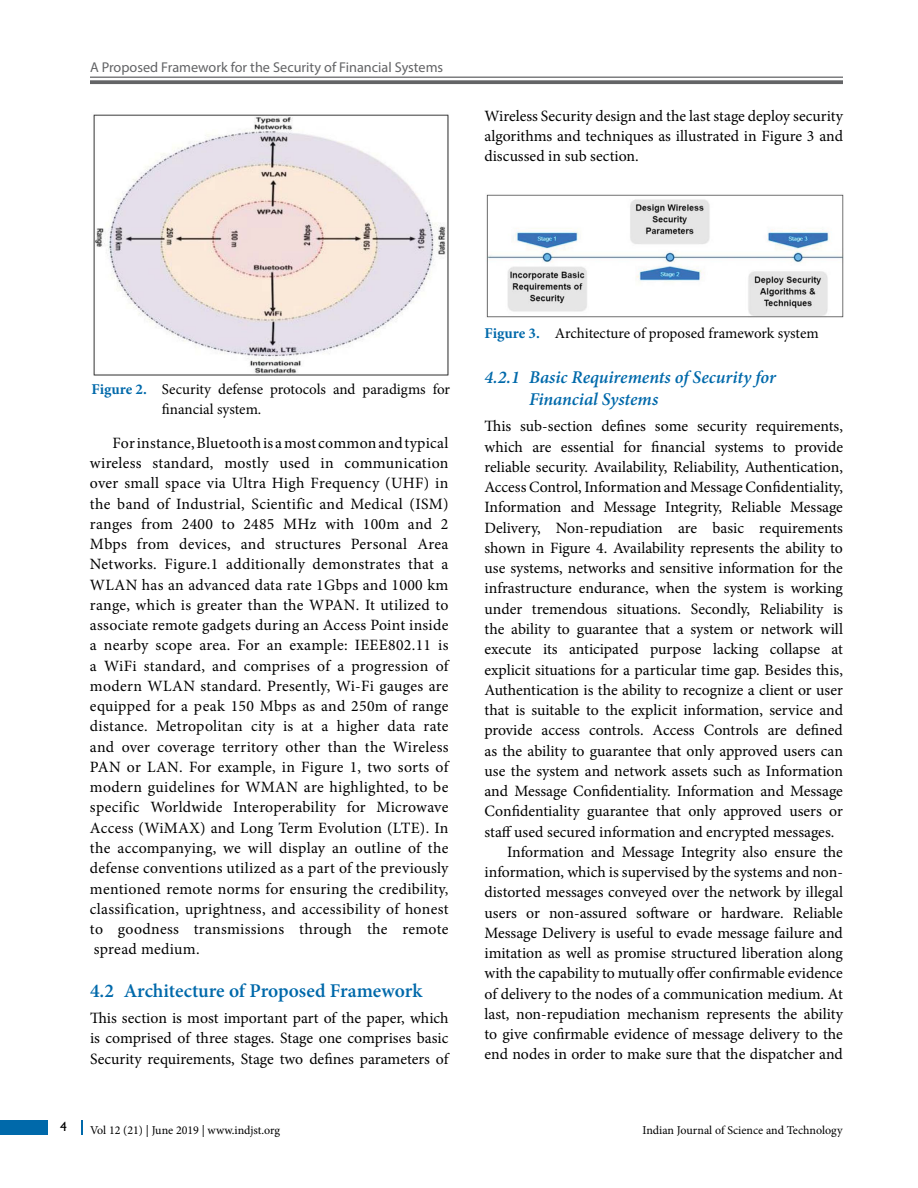
<style>
.page{position:relative;width:918px;height:1188px;background:#fff}
.page>*{position:absolute;margin:0;border:0;box-sizing:border-box;transform-origin:0 0}
.t1{font:600 19.5px "Minion Pro";letter-spacing:-.005em;color:#0069aa}
.t2{font:italic 600 18px/22.5px "Minion Pro";letter-spacing:-.005em;color:#0069aa}
.t3{font:15.75px/20.2px "Minion Pro";color:#000;text-align:justify}
.t4{font:15px/19.5px "Minion Pro";color:#000}
.t5{font:14.25px "Myriad Pro";color:#636466}
.t6{font:13.5px "Gill Sans";color:#000}
.t7{font:12px "Minion Pro";color:#000}
.s1{font-weight:700;color:#0069aa}
</style>
<div class="page">
<hr style="left:90px;top:77px;width:753px;height:1px;background:#636466">
<svg style="left:90px;top:80px;width:753px;height:4px;background:#6f7072"></svg>
<div style="left:0;top:1120px;width:47px;height:15px;background:#0069aa"></div>
<svg style="left:81px;top:1120px;width:1px;height:15px"></svg>
<img style="left:93px;top:114px;width:356px;height:262px">
<img style="left:486px;top:194px;width:358px;height:124px">
<p class="t5" style="left:90px;top:59px;width:355px">A Proposed Framework for the Security of Financial Systems</p>
<p class="t3" style="left:485px;top:106px;width:360px">Wireless Security design and the last stage deploy security algorithms and techniques as illustrated in Figure 3 and discussed in sub section.</p>
<p class="t4" style="left:162px;top:380px;width:290px;text-indent:-70px"><span class="s1">Figure 2.</span> Security defense protocols and paradigms for financial system.</p>
<p class="t3" style="left:90px;top:433px;width:360px;text-indent:23px">For instance, Bluetooth is a most common and typical wireless standard, mostly used in communication over small space via Ultra High Frequency (UHF) in the band of Industrial, Scientific and Medical (ISM) ranges from 2400 to 2485 MHz with 100m and 2<br>Mbps from devices, and structures Personal Area Networks. Figure.1 additionally demonstrates that a WLAN has an advanced data rate 1Gbps and 1000 km range, which is greater than the WPAN. It utilized to associate remote gadgets during an Access Point inside a nearby scope area. For an example: IEEE802.11 is a WiFi standard, and comprises of a progression of modern WLAN standard. Presently, Wi-Fi gauges are equipped for a peak 150 Mbps as and 250m of range distance. Metropolitan city is at a higher data rate and over coverage territory other than the Wireless PAN or LAN. For example, in Figure 1, two sorts of modern guidelines for WMAN are highlighted, to be specific Worldwide Interoperability for Microwave Access (WiMAX) and Long Term Evolution (LTE). In the accompanying, we will display an outline of the defense conventions utilized as a part of the previously mentioned remote norms for ensuring the credibility, classification, uprightness, and accessibility of honest to goodness transmissions through the remote spread medium.</p>
<p class="t1" style="left:90px;top:977px;width:334px">4.2 Architecture of Proposed Framework</p>
<p class="t3" style="left:90px;top:1008px;width:360px">This section is most important part of the paper, which is comprised of three stages. Stage one comprises basic Security requirements, Stage two defines parameters of</p>
<p class="t6" style="left:60px;top:1118px;width:8px">4</p>
<p class="t7" style="left:90px;top:1123px;width:192px">Vol 12 (21) | June 2019 | www.indjst.org</p>
<p class="t4" style="left:484px;top:323px;width:336px"><span class="s1">Figure 3.</span> Architecture of proposed framework system</p>
<p class="t2" style="left:529px;top:366px;width:248px;text-indent:-45px">4.2.1 Basic Requirements of Security for<br>Financial Systems</p>
<p class="t3" style="left:484px;top:416px;width:360px">This sub-section defines some security requirements,</p>
<p class="t3" style="left:484px;top:437px;width:360px">which are essential for financial systems to provide</p>
<p class="t3" style="left:484px;top:457px;width:360px">reliable security. Availability, Reliability, Authentication,</p>
<p class="t3" style="left:484px;top:477px;width:360px">Access Control, Information and Message Confidentiality,</p>
<p class="t3" style="left:484px;top:497px;width:360px">Information and Message Integrity, Reliable Message</p>
<p class="t3" style="left:484px;top:518px;width:360px">Delivery, Non-repudiation are basic requirements</p>
<p class="t3" style="left:484px;top:538px;width:360px">shown in Figure 4. Availability represents the ability to</p>
<p class="t3" style="left:484px;top:558px;width:360px">use systems, networks and sensitive information for the</p>
<p class="t3" style="left:484px;top:578px;width:360px">infrastructure endurance, when the system is working</p>
<p class="t3" style="left:484px;top:599px;width:360px">under tremendous situations. Secondly, Reliability is</p>
<p class="t3" style="left:484px;top:619px;width:360px">the ability to guarantee that a system or network will</p>
<p class="t3" style="left:484px;top:639px;width:360px">execute its anticipated purpose lacking collapse at</p>
<p class="t3" style="left:484px;top:659px;width:360px">explicit situations for a particular time gap. Besides this,</p>
<p class="t3" style="left:484px;top:680px;width:360px">Authentication is the ability to recognize a client or user</p>
<p class="t3" style="left:484px;top:700px;width:360px">that is suitable to the explicit information, service and</p>
<p class="t3" style="left:484px;top:720px;width:360px">provide access controls. Access Controls are defined</p>
<p class="t3" style="left:484px;top:740px;width:360px">as the ability to guarantee that only approved users can</p>
<p class="t3" style="left:484px;top:761px;width:360px">use the system and network assets such as Information</p>
<p class="t3" style="left:484px;top:781px;width:360px">and Message Confidentiality. Information and Message</p>
<p class="t3" style="left:484px;top:801px;width:360px">Confidentiality guarantee that only approved users or</p>
<p class="t3" style="left:484px;top:821px;width:351px">staff used secured information and encrypted messages.</p>
<p class="t3" style="left:507px;top:842px;width:337px">Information and Message Integrity also ensure the</p>
<p class="t3" style="left:484px;top:862px;width:360px">information, which is supervised by the systems and non-</p>
<p class="t3" style="left:484px;top:882px;width:360px">distorted messages conveyed over the network by illegal</p>
<p class="t3" style="left:484px;top:902px;width:360px">users or non-assured software or hardware. Reliable</p>
<p class="t3" style="left:484px;top:923px;width:360px">Message Delivery is useful to evade message failure and</p>
<p class="t3" style="left:484px;top:943px;width:360px">imitation as well as promise structured liberation along</p>
<p class="t3" style="left:484px;top:963px;width:360px">with the capability to mutually offer confirmable evidence</p>
<p class="t3" style="left:484px;top:983px;width:360px">of delivery to the nodes of a communication medium. At</p>
<p class="t3" style="left:484px;top:1004px;width:360px">last, non-repudiation mechanism represents the ability</p>
<p class="t3" style="left:484px;top:1024px;width:360px">to give confirmable evidence of message delivery to the</p>
<p class="t3" style="left:484px;top:1044px;width:360px">end nodes in order to make sure that the dispatcher and</p>
<p class="t7" style="left:642px;top:1123px;width:202px">Indian Journal of Science and Technology</p>
</div>
